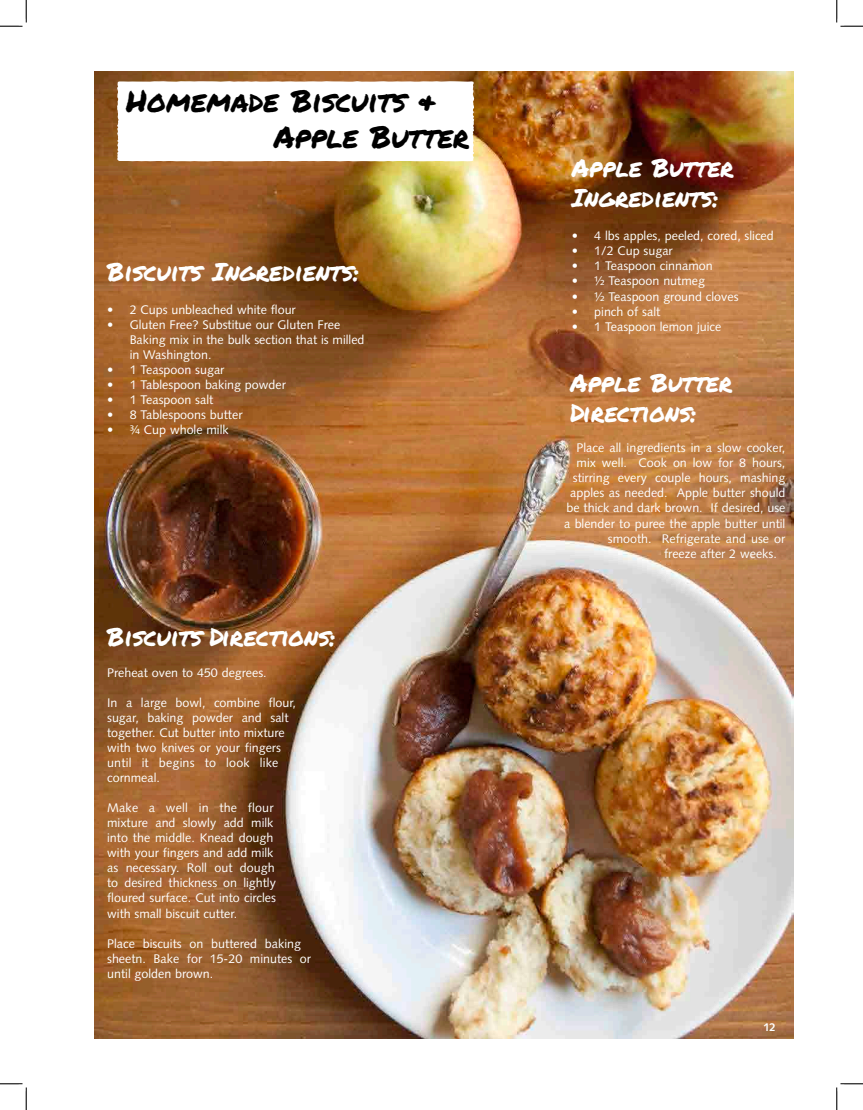
<style>
.page{position:relative;width:863px;height:1110px;background:#fff}
.page>*{position:absolute;margin:0;border:0;box-sizing:border-box;transform-origin:0 0}
.Body_Text{font:30.12px "Permanent Marker";color:#000}
.Body_Text-2{font:25px/30.1px "Permanent Marker";color:#fff}
.Body_Text-3{font:12.5px/15px "Syntax LT Std";color:#fff}
.t1{font:700 11.25px "Syntax LT Std";color:#fff}
</style>
<div class="page">
<img style="left:95px;top:72px;width:698px;height:967px">
<svg style="left:116px;top:81px;width:359px;height:81px"></svg>
<svg style="left:0;top:0;width:27px;height:27px"></svg>
<svg style="left:0;top:1083px;width:27px;height:27px"></svg>
<svg style="left:836px;top:0;width:26px;height:27px"></svg>
<svg style="left:836px;top:1083px;width:26px;height:27px"></svg>
<p class="Body_Text" style="left:126px;top:79px;width:312px">Homemade Biscuits &amp;</p>
<p class="Body_Text" style="left:274px;top:115px;width:197px">Apple Butter</p>
<p class="Body_Text-2" style="left:107px;top:256px;width:254px">Biscuits Ingredients:</p>
<p class="Body_Text-3" style="left:107px;top:302px;width:190px">• 2 Cups unbleached white flour</p>
<p class="Body_Text-3" style="left:130px;top:317px;width:236px;text-indent:-22px">• Gluten Free? Substitue our Gluten Free<br>Baking mix in the bulk section that is milled in Washington.</p>
<p class="Body_Text-3" style="left:107px;top:362px;width:119px">• 1 Teaspoon sugar</p>
<p class="Body_Text-3" style="left:107px;top:378px;width:180px">• 1 Tablespoon baking powder</p>
<p class="Body_Text-3" style="left:107px;top:393px;width:108px">• 1 Teaspoon salt</p>
<p class="Body_Text-3" style="left:107px;top:408px;width:137px">• 8 Tablespoons butter</p>
<p class="Body_Text-3" style="left:107px;top:423px;width:123px">• ¾ Cup whole milk</p>
<p class="Body_Text-2" style="left:107px;top:621px;width:230px">Biscuits Directions:</p>
<p class="Body_Text-3" style="left:107px;top:665px;width:161px">Preheat oven to 450 degrees.</p>
<p class="Body_Text-3" style="left:107px;top:695px;width:190px">In a large bowl, combine flour, sugar, baking powder and salt together. Cut butter into mixture with two knives or your fingers until it begins to look like cornmeal.</p>
<p class="Body_Text-3" style="left:107px;top:800px;width:170px">Make a well in the flour mixture and slowly add milk into the middle. Knead dough with your fingers and add milk as necessary. Roll out dough to desired thickness on lightly floured surface. Cut into circles with small biscuit cutter.</p>
<p class="Body_Text-3" style="left:107px;top:936px;width:205px">Place biscuits on buttered baking sheetn. Bake for 15-20 minutes or until golden brown.</p>
<p class="Body_Text-2" style="left:571px;top:152px;width:163px">Apple Butter</p>
<p class="Body_Text-2" style="left:571px;top:182px;width:149px">Ingredients:</p>
<p class="Body_Text-3" style="left:571px;top:229px;width:203px">• 4 lbs apples, peeled, cored, sliced</p>
<p class="Body_Text-3" style="left:571px;top:244px;width:103px">• 1/2 Cup sugar</p>
<p class="Body_Text-3" style="left:571px;top:259px;width:142px">• 1 Teaspoon cinnamon</p>
<p class="Body_Text-3" style="left:571px;top:274px;width:135px">• ½ Teaspoon nutmeg</p>
<p class="Body_Text-3" style="left:571px;top:289px;width:168px">• ½ Teaspoon ground cloves</p>
<p class="Body_Text-3" style="left:571px;top:304px;width:90px">• pinch of salt</p>
<p class="Body_Text-3" style="left:571px;top:319px;width:151px">• 1 Teaspoon lemon juice</p>
<p class="Body_Text-2" style="left:570px;top:367px;width:163px">Apple Butter<br>Directions:</p>
<p class="Body_Text-3" style="left:576px;top:440px;width:210px">Place all ingredients in a slow cooker,</p>
<p class="Body_Text-3" style="left:576px;top:455px;width:210px">mix well. Cook on low for 8 hours,</p>
<p class="Body_Text-3" style="left:572px;top:471px;width:214px">stirring every couple hours, mashing</p>
<p class="Body_Text-3" style="left:570px;top:486px;width:217px">apples as needed. Apple butter should</p>
<p class="Body_Text-3" style="left:566px;top:501px;width:220px">be thick and dark brown. If desired, use</p>
<p class="Body_Text-3" style="left:564px;top:516px;width:223px">a blender to puree the apple butter until</p>
<p class="Body_Text-3" style="left:608px;top:531px;width:179px">smooth. Refrigerate and use or</p>
<p class="Body_Text-3" style="left:664px;top:546px;width:114px">freeze after 2 weeks.</p>
<p class="t1" style="left:763px;top:1021px;width:14px">12</p>
</div>
